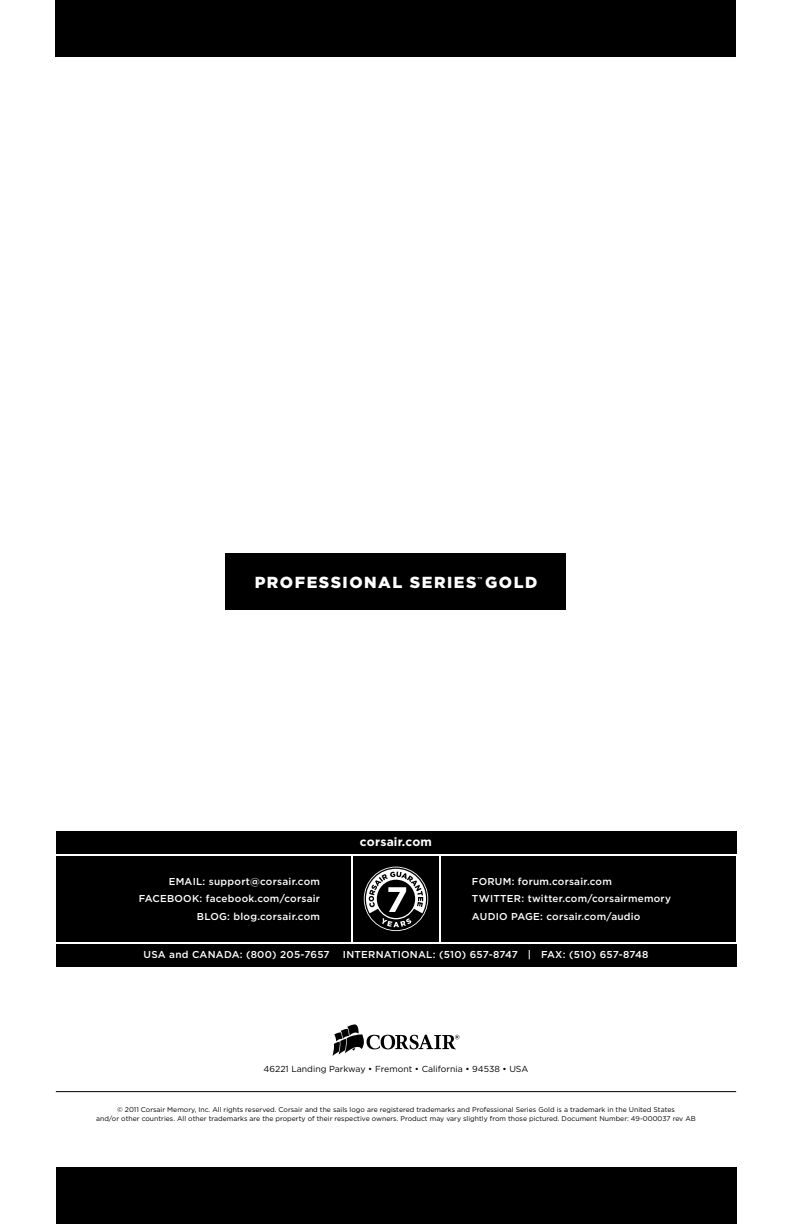
<style>
.page{position:relative;width:792px;height:1224px;background:#fff}
.page>*{position:absolute;margin:0;border:0;box-sizing:border-box;transform-origin:0 0}
.t1{font:900 16px "Gotham";letter-spacing:.095em;color:#fff}
.t2{font:700 12px "Gotham";letter-spacing:.025em;color:#fff}
.t3{font:500 10px/17.6px "Gotham";letter-spacing:.025em;color:#fff}
.t4{font:8.8px "Gotham";color:#000}
.t5{font:7px/8.8px "Gotham";color:#000;text-align:center}
.t6{font:700 7px "Gotham";color:#fff}
</style>
<div class="page">
<div style="left:56px;top:0;width:680px;height:57px;background:#000"></div>
<div style="left:56px;top:1167px;width:680px;height:57px;background:#000"></div>
<svg style="left:332px;top:1024px;width:128px;height:32px"></svg>
<hr style="left:56px;top:1091px;width:680px;height:1px;background:#000">
<div style="left:56px;top:856px;width:295px;height:85px;background:#000"></div>
<div style="left:441px;top:856px;width:295px;height:85px;background:#000"></div>
<div style="left:353px;top:856px;width:86px;height:85px;background:#000"></div>
<div style="left:56px;top:831px;width:680px;height:23px;background:#000"></div>
<div style="left:56px;top:944px;width:680px;height:23px;background:#000"></div>
<div style="left:226px;top:553px;width:340px;height:57px;background:#000"></div>
<svg style="left:364px;top:867px;width:64px;height:64px"></svg>
<svg style="left:365px;top:868px;width:62px;height:62px"></svg>
<svg style="left:366px;top:869px;width:60px;height:58px"></svg>
<h1 class="t1" style="left:255px;top:571px;width:223px">PROFESSIONAL SERIES</h1>
<p class="t6" style="left:477px;top:574px;width:6px">™</p>
<h1 class="t1" style="left:485px;top:571px;width:54px">GOLD</h1>
<h3 class="t3" style="left:139px;top:872px;width:183px;text-align:right">EMAIL: support@corsair.com<br>FACEBOOK: facebook.com/corsair<br>BLOG: blog.corsair.com</h3>
<h2 class="t2" style="left:360px;top:834px;width:74px">corsair.com</h2>
<h3 class="t3" style="left:472px;top:872px;width:201px">FORUM: forum.corsair.com<br>TWITTER: twitter.com/corsairmemory<br>AUDIO PAGE: corsair.com/audio</h3>
<h3 class="t3" style="left:144px;top:946px;width:188px">USA and CANADA: (800) 205-7657</h3>
<h3 class="t3" style="left:343px;top:946px;width:307px">INTERNATIONAL: (510) 657-8747 | FAX: (510) 657-8748</h3>
<p class="t4" style="left:264px;top:1063px;width:266px">46221 Landing Parkway • Fremont • California • 94538 • USA</p>
<p class="t5" style="left:96px;top:1105px;width:601px">© 2011 Corsair Memory, Inc. All rights reserved. Corsair and the sails logo are registered trademarks and Professional Series Gold is a trademark in the United States<br>and/or other countries. All other trademarks are the property of their respective owners. Product may vary slightly from those pictured. Document Number: 49-000037 rev AB</p>
</div>
